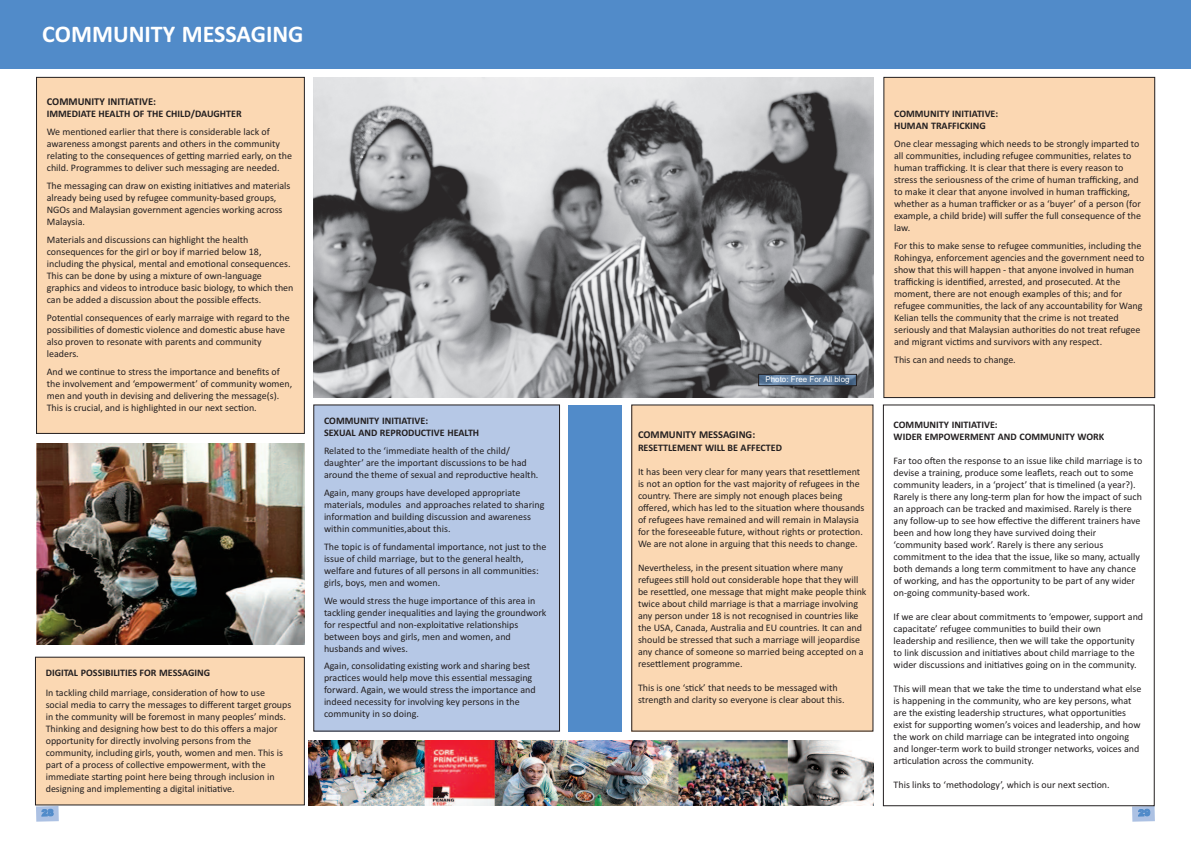
<style>
.page{position:relative;width:1191px;height:842px;background:#fff}
.page>*{position:absolute;margin:0;border:0;box-sizing:border-box;transform-origin:0 0}
.t1{font:700 24px "Calibri";color:#fff}
.t2{font:700 10.5px "Calibri";color:#231f20}
.t3{font:10px/12px "Calibri";color:#231f20}
.t4{font:700 10px/12px "Calibri";color:#231f20}
.t5{font:8px "Arial";color:#fff}
</style>
<div class="page">
<img style="left:313px;top:77px;width:560px;height:321px">
<div style="left:37px;top:77px;width:267px;height:356px;background:#fbd8b3"></div>
<div style="left:36px;top:77px;width:269px;height:357px;border:1px solid #231f20"></div>
<div style="left:884px;top:77px;width:270px;height:321px;background:#fbd7b2"></div>
<div style="left:883px;top:77px;width:272px;height:321px;border:1px solid #231f20"></div>
<div style="left:314px;top:405px;width:245px;height:326px;background:#b6c8e6"></div>
<div style="left:313px;top:405px;width:247px;height:326px;border:1px solid #231f20"></div>
<div style="left:632px;top:405px;width:241px;height:326px;background:#fbd8b3"></div>
<div style="left:883px;top:405px;width:271px;height:401px;border:1px solid #231f20"></div>
<img style="left:308px;top:740px;width:565px;height:66px">
<div style="left:0;top:0;width:1191px;height:69px;background:#518bc9"></div>
<div style="left:759px;top:374px;width:97px;height:11px;background:#518bc9;opacity:.52"></div>
<div style="left:758px;top:374px;width:98px;height:12px;border:1px solid #231f20"></div>
<div style="left:35px;top:657px;width:269px;height:148px;background:#fbd8b3"></div>
<div style="left:35px;top:657px;width:270px;height:148px;border:1px solid #231f20"></div>
<div style="left:568px;top:405px;width:53px;height:326px;background:#518bc9"></div>
<img style="left:36px;top:444px;width:269px;height:200px">
<svg style="left:36px;top:806px;width:23px;height:16px"></svg>
<svg style="left:1132px;top:806px;width:22px;height:16px"></svg>
<h1 class="t1" style="left:42px;top:20px;width:263px">COMMUNITY MESSAGING</h1>
<p class="t2" style="left:47px;top:95px;width:111px">COMMUNITY INITIATIVE:</p>
<p class="t4" style="left:47px;top:108px;width:196px">IMMEDIATE HEALTH OF THE CHILD/DAUGHTER</p>
<p class="t3" style="left:47px;top:126px;width:247px">We mentioned earlier that there is considerable lack of awareness amongst parents and others in the community relating to the consequences of getting married early, on the child. Programmes to deliver such messaging are needed.</p>
<p class="t3" style="left:47px;top:180px;width:245px">The messaging can draw on existing initiatives and materials already being used by refugee community-based groups, NGOs and Malaysian government agencies working across Malaysia.</p>
<p class="t3" style="left:47px;top:234px;width:248px">Materials and discussions can highlight the health consequences for the girl or boy if married below 18, including the physical, mental and emotional consequences.<br>This can be done by using a mixture of own-language graphics and videos to introduce basic biology, to which then can be added a discussion about the possible effects.</p>
<p class="t3" style="left:47px;top:312px;width:244px">Potential consequences of early marraige with regard to the possibilities of domestic violence and domestic abuse have also proven to resonate with parents and community leaders.</p>
<p class="t3" style="left:47px;top:366px;width:247px">And we continue to stress the importance and benefits of the involvement and ‘empowerment’ of community women, men and youth in devising and delivering the message(s).<br>This is crucial, and is highlighted in our next section.</p>
<p class="t4" style="left:46px;top:666px;width:166px">DIGITAL POSSIBILITIES FOR MESSAGING</p>
<p class="t3" style="left:46px;top:686px;width:247px">In tackling child marriage, consideration of how to use<br>social media to carry the messages to different target groups in the community will be foremost in many peoples’ minds.<br>Thinking and designing how best to do this offers a major opportunity for directly involving persons from the community, including girls, youth, women and men. This is part of a process of collective empowerment, with the immediate starting point here being through inclusion in designing and implementing a digital initiative.</p>
<p class="t4" style="left:324px;top:414px;width:157px">COMMUNITY INITIATIVE:<br>SEXUAL AND REPRODUCTIVE HEALTH</p>
<p class="t3" style="left:324px;top:444px;width:216px">Related to the ‘immediate health of the child/ daughter’ are the important discussions to be had around the theme of sexual and reproductive health.</p>
<p class="t3" style="left:324px;top:486px;width:222px">Again, many groups have developed appropriate materials, modules and approaches related to sharing information and building discussion and awareness within communities,about this.</p>
<p class="t3" style="left:324px;top:540px;width:224px">The topic is of fundamental importance, not just to the issue of child marriage, but to the general health, welfare and futures of all persons in all communities: girls, boys, men and women.</p>
<p class="t3" style="left:324px;top:594px;width:224px">We would stress the huge importance of this area in tackling gender inequalities and laying the groundwork for respectful and non-exploitative relationships between boys and girls, men and women, and husbands and wives.</p>
<p class="t3" style="left:324px;top:660px;width:213px">Again, consolidating existing work and sharing best practices would help move this essential messaging forward. Again, we would stress the importance and indeed necessity for involving key persons in the community in so doing.</p>
<p class="t5" style="left:765px;top:375px;width:86px">Photo: Free For All blog</p>
<p class="t2" style="left:638px;top:428px;width:119px">COMMUNITY MESSAGING:</p>
<p class="t4" style="left:638px;top:442px;width:146px">RESETTLEMENT WILL BE AFFECTED</p>
<p class="t3" style="left:638px;top:466px;width:228px">It has been very clear for many years that resettlement is not an option for the vast majority of refugees in the country. There are simply not enough places being offered, which has led to the situation where thousands of refugees have remained and will remain in Malaysia for the foreseeable future, without rights or protection.<br>We are not alone in arguing that this needs to change.</p>
<p class="t3" style="left:638px;top:562px;width:230px">Nevertheless, in the present situation where many refugees still hold out considerable hope that they will be resettled, one message that might make people think twice about child marriage is that a marriage involving any person under 18 is not recognised in countries like the USA, Canada, Australia and EU countries. It can and should be stressed that such a marriage will jeopardise any chance of someone so married being accepted on a resettlement programme.</p>
<p class="t3" style="left:638px;top:682px;width:208px">This is one ‘stick’ that needs to be messaged with strength and clarity so everyone is clear about this.</p>
<p class="t4" style="left:894px;top:108px;width:106px">COMMUNITY INITIATIVE:<br>HUMAN TRAFFICKING</p>
<p class="t3" style="left:894px;top:138px;width:248px">One clear messaging which needs to be strongly imparted to all communities, including refugee communities, relates to human trafficking. It is clear that there is every reason to stress the seriousness of the crime of human trafficking, and to make it clear that anyone involved in human trafficking, whether as a human trafficker or as a ‘buyer’ of a person (for example, a child bride) will suffer the full consequence of the law.</p>
<p class="t3" style="left:894px;top:239px;width:252px">For this to make sense to refugee communities, including the Rohingya, enforcement agencies and the government need to show that this will happen - that anyone involved in human trafficking is identified, arrested, and prosecuted. At the moment, there are not enough examples of this; and for refugee communities, the lack of any accountability for Wang Kelian tells the community that the crime is not treated seriously and that Malaysian authorities do not treat refugee and migrant victims and survivors with any respect.</p>
<p class="t3" style="left:894px;top:353px;width:123px">This can and needs to change.</p>
<p class="t4" style="left:893px;top:418px;width:212px">COMMUNITY INITIATIVE:<br>WIDER EMPOWERMENT AND COMMUNITY WORK</p>
<p class="t3" style="left:893px;top:454px;width:250px">Far too often the response to an issue like child marriage is to devise a training, produce some leaflets, reach out to some community leaders, in a ‘project’ that is timelined (a year?).<br>Rarely is there any long-term plan for how the impact of such an approach can be tracked and maximised. Rarely is there any follow-up to see how effective the different trainers have been and how long they have survived doing their ‘community based work’. Rarely is there any serious commitment to the idea that the issue, like so many, actually both demands a long term commitment to have any chance of working, and has the opportunity to be part of any wider on-going community-based work.</p>
<p class="t3" style="left:893px;top:610px;width:251px">If we are clear about commitments to ‘empower, support and capacitate’ refugee communities to build their own leadership and resilience, then we will take the opportunity to link discussion and initiatives about child marriage to the wider discussions and initiatives going on in the community.</p>
<p class="t3" style="left:893px;top:682px;width:249px">This will mean that we take the time to understand what else is happening in the community, who are key persons, what are the existing leadership structures, what opportunities exist for supporting women’s voices and leadership, and how the work on child marriage can be integrated into ongoing and longer-term work to build stronger networks, voices and articulation across the community.</p>
<p class="t3" style="left:893px;top:778px;width:218px">This links to ‘methodology’, which is our next section.</p>
</div>
